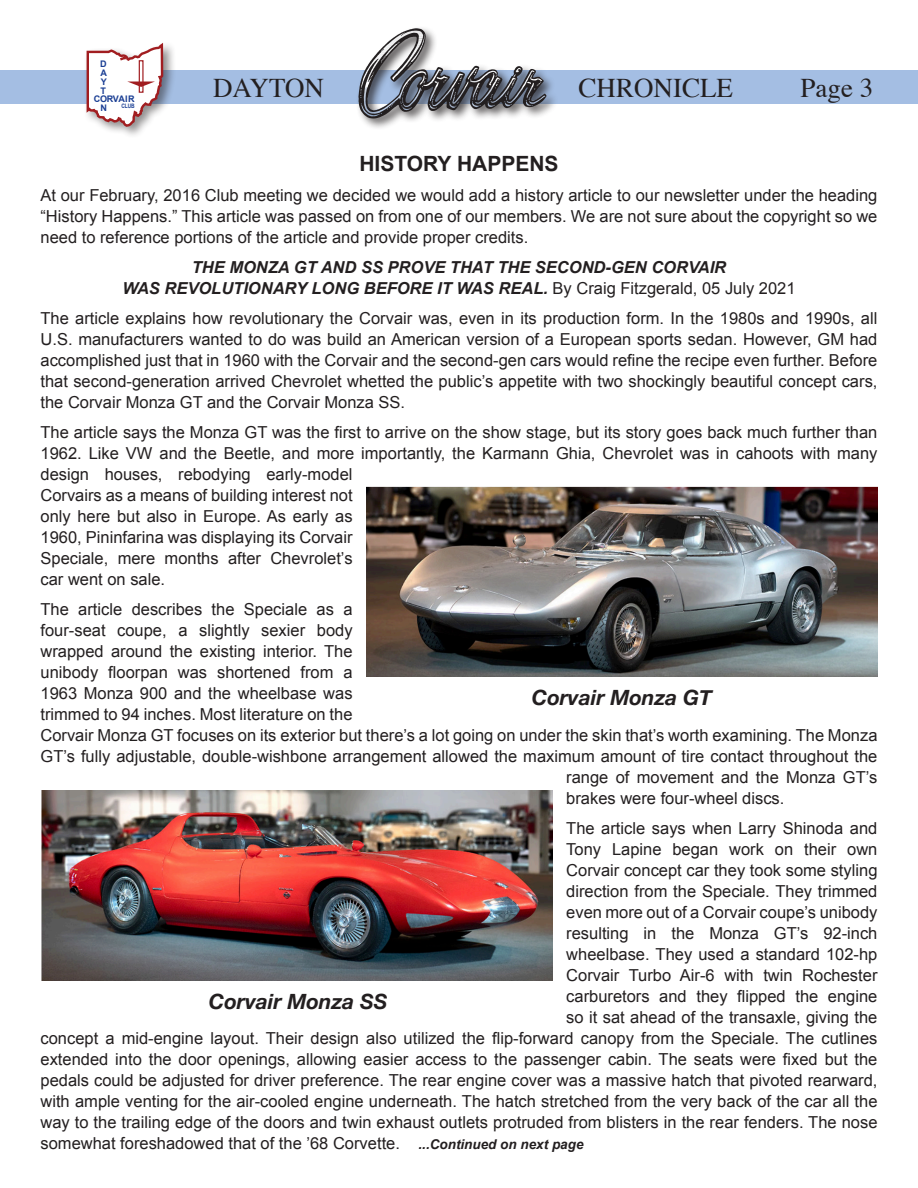
<style>
.page{position:relative;width:918px;height:1188px;background:#fff}
.page>*{position:absolute;margin:0;border:0;box-sizing:border-box;transform-origin:0 0}
.t1{font:27px "Times";color:#231f20}
.t2{font:italic 700 21px "Helvetica Neue";color:#231f20}
.t3{font:700 21px "Arial";color:#231f20}
.t4{font:16.5px/21px "Arial";color:#231f20;text-align:justify}
.t5{font:italic 700 16.5px/21px "Arial";color:#231f20;text-align:center}
.t6{font:700 9px/8.9px "Arial";letter-spacing:-.01em;color:#1b3f94;text-align:justify}
.t7{font:700 6.15px "Arial";color:#1b3f94;scale:.79 1}
.s1{font-weight:400;font-style:normal}
.s2{font-weight:700;font-style:italic;font-size:13.5px}
</style>
<div class="page">
<div style="left:0;top:70px;width:918px;height:34px;background:#a4bee3"></div>
<div style="left:83px;top:41px;width:93px;height:98px;background:#231f20;opacity:.5"></div>
<svg style="left:85px;top:41px;width:79px;height:87px"></svg>
<div style="left:139px;top:60px;width:5px;height:33px;border:1px solid #a11d20"></div>
<div style="left:356px;top:26px;width:202px;height:104px;background:#231f20;opacity:.75"></div>
<img style="left:356px;top:26px;width:195px;height:97px">
<img style="left:366px;top:486px;width:512px;height:190px">
<img style="left:41px;top:790px;width:512px;height:190px">
<p class="t6" style="left:100px;top:59px;width:9px">D A Y T O N</p>
<p class="t6" style="left:94px;top:95px;width:42px">C RVAIR</p>
<p class="t7" style="left:121px;top:102px;width:18px">CLUB</p>
<p class="t1" style="left:213px;top:63px;width:113px">DAYTON</p>
<p class="t1" style="left:579px;top:63px;width:156px">CHRONICLE</p>
<p class="t1" style="left:801px;top:63px;width:74px">Page 3</p>
<p class="t3" style="left:359px;top:149px;width:201px">HISTORY HAPPENS</p>
<p class="t4" style="left:40px;top:184px;width:839px">At our February, 2016 Club meeting we decided we would add a history article to our newsletter under the heading “History Happens.” This article was passed on from one of our members. We are not sure about the copyright so we need to reference portions of the article and provide proper credits.</p>
<p class="t5" style="left:122px;top:257px;width:675px">THE MONZA GT AND SS PROVE THAT THE SECOND-GEN CORVAIR<br>WAS REVOLUTIONARY LONG BEFORE IT WAS REAL. <span class="s1">By Craig Fitzgerald, 05 July 2021</span></p>
<p class="t4" style="left:40px;top:307px;width:839px">The article explains how revolutionary the Corvair was, even in its production form. In the 1980s and 1990s, all U.S. manufacturers wanted to do was build an American version of a European sports sedan. However, GM had accomplished just that in 1960 with the Corvair and the second-gen cars would refine the recipe even further. Before that second-generation arrived Chevrolet whetted the public’s appetite with two shockingly beautiful concept cars, the Corvair Monza GT and the Corvair Monza SS.</p>
<p class="t4" style="left:40px;top:421px;width:839px;text-align:left">The article says the Monza GT was the first to arrive on the show stage, but its story goes back much further than 1962. Like VW and the Beetle, and more importantly, the Karmann Ghia, Chevrolet was in cahoots with many design houses, rebodying early-model<br>Corvairs as a means of building interest not<br>only here but also in Europe. As early as<br>1960, Pininfarina was displaying its Corvair<br>Speciale, mere months after Chevrolet’s<br>car went on sale.</p>
<p class="t4" style="left:40px;top:598px;width:314px">The article describes the Speciale as a</p>
<p class="t4" style="left:40px;top:619px;width:314px">four-seat coupe, a slightly sexier body</p>
<p class="t4" style="left:40px;top:640px;width:314px">wrapped around the existing interior. The</p>
<p class="t4" style="left:40px;top:661px;width:314px">unibody floorpan was shortened from a</p>
<p class="t4" style="left:40px;top:682px;width:314px">1963 Monza 900 and the wheelbase was</p>
<p class="t4" style="left:40px;top:703px;width:314px">trimmed to 94 inches. Most literature on the</p>
<p class="t4" style="left:40px;top:724px;width:839px">Corvair Monza GT focuses on its exterior but there’s a lot going on under the skin that’s worth examining. The Monza</p>
<p class="t4" style="left:40px;top:745px;width:838px">GT’s fully adjustable, double-wishbone arrangement allowed the maximum amount of tire contact throughout the</p>
<p class="t4" style="left:566px;top:766px;width:313px">range of movement and the Monza GT’s</p>
<p class="t4" style="left:566px;top:787px;width:220px">brakes were four-wheel discs.</p>
<p class="t4" style="left:566px;top:817px;width:313px">The article says when Larry Shinoda and</p>
<p class="t4" style="left:566px;top:838px;width:313px">Tony Lapine began work on their own</p>
<p class="t4" style="left:566px;top:859px;width:313px">Corvair concept car they took some styling</p>
<p class="t4" style="left:566px;top:880px;width:313px">direction from the Speciale. They trimmed</p>
<p class="t4" style="left:566px;top:901px;width:313px">even more out of a Corvair coupe’s unibody</p>
<p class="t4" style="left:566px;top:922px;width:313px">resulting in the Monza GT’s 92-inch</p>
<p class="t4" style="left:566px;top:943px;width:313px">wheelbase. They used a standard 102-hp</p>
<p class="t4" style="left:566px;top:964px;width:313px">Corvair Turbo Air-6 with twin Rochester</p>
<p class="t4" style="left:566px;top:985px;width:313px">carburetors and they flipped the engine</p>
<p class="t4" style="left:566px;top:1006px;width:313px">so it sat ahead of the transaxle, giving the</p>
<p class="t4" style="left:40px;top:1027px;width:838px">concept a mid-engine layout. Their design also utilized the flip-forward canopy from the Speciale. The cutlines</p>
<p class="t4" style="left:40px;top:1048px;width:838px">extended into the door openings, allowing easier access to the passenger cabin. The seats were fixed but the</p>
<p class="t4" style="left:40px;top:1069px;width:838px">pedals could be adjusted for driver preference. The rear engine cover was a massive hatch that pivoted rearward,</p>
<p class="t4" style="left:40px;top:1090px;width:839px">with ample venting for the air-cooled engine underneath. The hatch stretched from the very back of the car all the</p>
<p class="t4" style="left:40px;top:1111px;width:839px">way to the trailing edge of the doors and twin exhaust outlets protruded from blisters in the rear fenders. The nose</p>
<p class="t4" style="left:40px;top:1132px;width:545px">somewhat foreshadowed that of the ’68 Corvette. <span class="s2">...Continued on next page</span></p>
<p class="t2" style="left:532px;top:681px;width:182px">Corvair Monza GT</p>
<p class="t2" style="left:209px;top:985px;width:180px">Corvair Monza SS</p>
</div>
